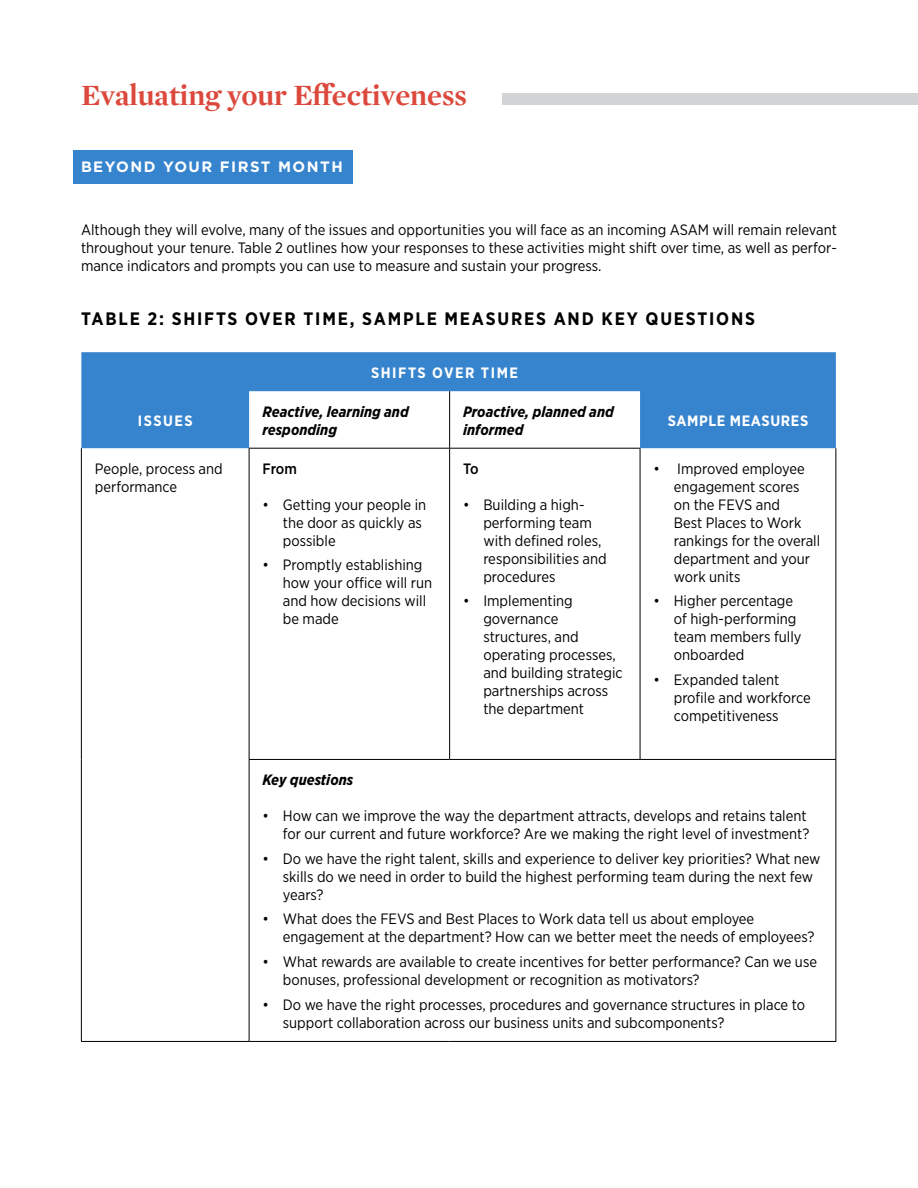
<style>
.page{position:relative;width:918px;height:1188px;background:#fff}
.page>*{position:absolute;margin:0;border:0;box-sizing:border-box;transform-origin:0 0}
.t1{font:700 30px "Mercury Display";color:#dc493c}
.t2{font:700 18px "Gotham Narrow";letter-spacing:.1em;color:#000}
.t3{font:15px/18px "Gotham Narrow";color:#000}
.t4{font:italic 700 15px/18px "Gotham Narrow";color:#000}
.t5{font:700 15px "Gotham";letter-spacing:.1em;color:#fff}
.t6{font:700 15px "Gotham Narrow";letter-spacing:.09em;color:#fff}
.t7{font:700 15px "Gotham Narrow";letter-spacing:.04em;color:#fff}
.t8{font:500 15px "Gotham Narrow";letter-spacing:-.01em;color:#000}
</style>
<div class="page">
<div style="left:73px;top:150px;width:279px;height:33px;background:#3684ce"></div>
<svg style="left:81px;top:352px;width:755px;height:96px;fill:#3684ce"></svg>
<hr style="left:449px;top:391px;width:1px;height:57px;background:#000">
<hr style="left:81px;top:448px;width:1px;height:311px;background:#000">
<hr style="left:249px;top:448px;width:201px;height:1px;background:#000">
<hr style="left:249px;top:449px;width:1px;height:310px;background:#000">
<hr style="left:450px;top:448px;width:190px;height:1px;background:#000">
<hr style="left:449px;top:449px;width:1px;height:310px;background:#000">
<hr style="left:640px;top:449px;width:1px;height:310px;background:#000">
<hr style="left:836px;top:448px;width:1px;height:311px;background:#000">
<hr style="left:81px;top:759px;width:1px;height:282px;background:#000">
<hr style="left:249px;top:759px;width:201px;height:1px;background:#000">
<hr style="left:249px;top:760px;width:1px;height:281px;background:#000">
<hr style="left:450px;top:759px;width:190px;height:1px;background:#000">
<hr style="left:640px;top:759px;width:196px;height:1px;background:#000">
<hr style="left:836px;top:760px;width:1px;height:281px;background:#000">
<hr style="left:81px;top:1041px;width:168px;height:1px;background:#000">
<hr style="left:249px;top:1041px;width:201px;height:1px;background:#000">
<hr style="left:450px;top:1041px;width:190px;height:1px;background:#000">
<hr style="left:640px;top:1041px;width:196px;height:1px;background:#000">
<div style="left:502px;top:93px;width:416px;height:12px;background:#d1d3d4"></div>
<p class="t1" style="left:81px;top:73px;width:388px">Evaluating your Effectiveness</p>
<p class="t5" style="left:81px;top:157px;width:263px">BEYOND YOUR FIRST MONTH</p>
<p class="t3" style="left:81px;top:221px;width:758px;text-align:justify">Although they will evolve, many of the issues and opportunities you will face as an incoming ASAM will remain relevant throughout your tenure. Table 2 outlines how your responses to these activities might shift over time, as well as perfor&shy;mance indicators and prompts you can use to measure and sustain your progress.</p>
<p class="t2" style="left:81px;top:307px;width:676px">TABLE 2: SHIFTS OVER TIME, SAMPLE MEASURES AND KEY QUESTIONS</p>
<p class="t6" style="left:371px;top:363px;width:148px">SHIFTS OVER TIME</p>
<p class="t6" style="left:138px;top:411px;width:56px">ISSUES</p>
<p class="t4" style="left:263px;top:402px;width:148px">Reactive, learning and responding</p>
<p class="t4" style="left:463px;top:402px;width:152px">Proactive, planned and informed</p>
<p class="t7" style="left:668px;top:411px;width:142px">SAMPLE MEASURES</p>
<p class="t3" style="left:95px;top:459px;width:129px">People, process and performance</p>
<p class="t8" style="left:263px;top:459px;width:36px">From</p>
<p class="t3" style="left:283px;top:495px;width:145px;text-indent:-20px">• Getting your people in the door as quickly as possible</p>
<p class="t3" style="left:283px;top:556px;width:151px;text-indent:-20px">• Promptly establishing how your office will run and how decisions will be made</p>
<p class="t3" style="left:674px;top:459px;width:148px;text-indent:-20px">• Improved employee engagement scores<br>on the FEVS and<br>Best Places to Work rankings for the overall department and your work units</p>
<p class="t3" style="left:674px;top:592px;width:129px;text-indent:-20px">• Higher percentage of high-performing team members fully onboarded</p>
<p class="t3" style="left:674px;top:671px;width:138px;text-indent:-20px">• Expanded talent profile and workforce competitiveness</p>
<p class="t8" style="left:463px;top:459px;width:17px">To</p>
<p class="t3" style="left:483px;top:495px;width:125px;text-indent:-20px">• Building a high&shy;performing team with defined roles, responsibilities and procedures</p>
<p class="t3" style="left:483px;top:592px;width:141px;text-indent:-20px">• Implementing governance structures, and operating processes, and building strategic partnerships across the department</p>
<p class="t4" style="left:263px;top:771px;width:92px">Key questions</p>
<p class="t3" style="left:263px;top:806px;width:548px;text-align:right">• How can we improve the way the department attracts, develops and retains talent for our current and future workforce? Are we making the right level of investment?</p>
<p class="t3" style="left:283px;top:849px;width:539px;text-indent:-20px">• Do we have the right talent, skills and experience to deliver key priorities? What new skills do we need in order to build the highest performing team during the next few years?</p>
<p class="t3" style="left:283px;top:910px;width:533px;text-indent:-20px">• What does the FEVS and Best Places to Work data tell us about employee engagement at the department? How can we better meet the needs of employees?</p>
<p class="t3" style="left:283px;top:953px;width:536px;text-indent:-20px">• What rewards are available to create incentives for better performance? Can we use bonuses, professional development or recognition as motivators?</p>
<p class="t3" style="left:283px;top:995px;width:524px;text-indent:-20px">• Do we have the right processes, procedures and governance structures in place to support collaboration across our business units and subcomponents?</p>
</div>
